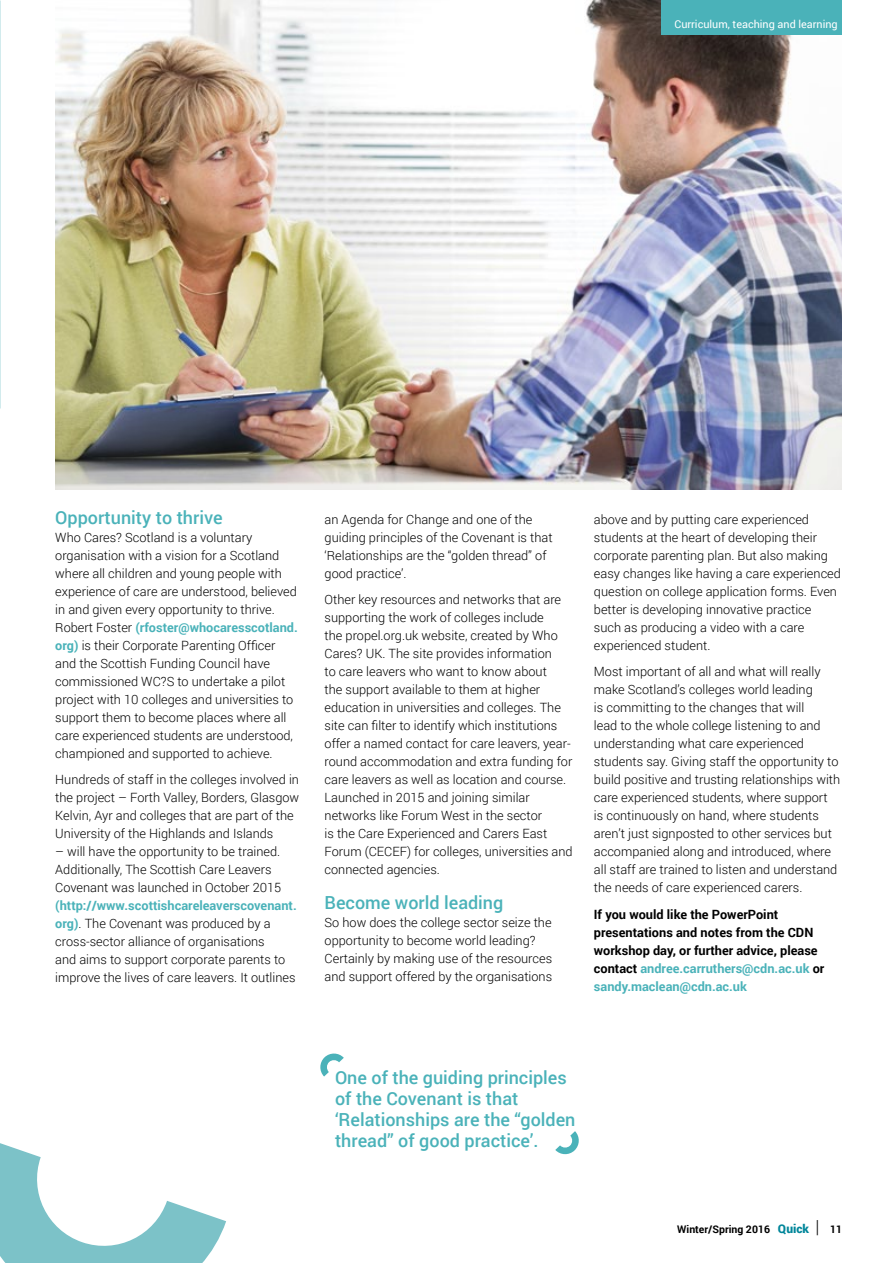
<style>
.page{position:relative;width:893px;height:1263px;background:#fff}
.page>*{position:absolute;margin:0;border:0;box-sizing:border-box;transform-origin:0 0}
.t1{font:500 18px/21px "Roboto";color:#4ab2b9}
.t2{font:300 12.75px/18px "Roboto";color:#000}
.t3{font:700 12.75px/18px "Roboto";color:#000}
.t4{font:10.8px "Roboto";color:#fff}
.t5{font:700 10.5px "Roboto";color:#000}
.s1{font-weight:700;color:#4ab2b9}
.s2{color:#4ab2b9}
.s3{font-weight:900;font-size:12px;color:#00869a}
.s4{font-weight:300;font-size:18px}
</style>
<div class="page">
<img style="left:55px;top:0;width:787px;height:489px">
<div style="left:661px;top:0;width:181px;height:34px;background:#4ab2b9"></div>
<svg style="left:0;top:1143px;width:226px;height:120px"></svg>
<svg style="left:320px;top:1053px;width:24px;height:23px"></svg>
<svg style="left:555px;top:1131px;width:24px;height:24px"></svg>
<p class="t4" style="left:675px;top:17px;width:165px">Curriculum, teaching and learning</p>
<h1 class="t1" style="left:55px;top:506px;width:169px">Opportunity to thrive</h1>
<p class="t2" style="left:55px;top:528px;width:244px">Who Cares? Scotland is a voluntary organisation with a vision for a Scotland where all children and young people with experience of care are understood, believed in and given every opportunity to thrive.<br>Robert Foster <span class="s1">(rfoster@whocaresscotland. org)</span> is their Corporate Parenting Officer and the Scottish Funding Council have commissioned WC?S to undertake a pilot project with 10 colleges and universities to support them to become places where all care experienced students are understood, championed and supported to achieve.</p>
<p class="t2" style="left:55px;top:770px;width:246px">Hundreds of staff in the colleges involved in the project – Forth Valley, Borders, Glasgow Kelvin, Ayr and colleges that are part of the University of the Highlands and Islands</p>
<p class="t2" style="left:55px;top:842px;width:228px">– will have the opportunity to be trained.<br>Additionally, The Scottish Care Leavers<br>Covenant was launched in October 2015</p>
<p class="t2" style="left:55px;top:896px;width:243px"><span class="s1">(http://www.scottishcareleaverscovenant. org)</span>. The Covenant was produced by a cross-sector alliance of organisations<br>and aims to support corporate parents to improve the lives of care leavers. It outlines</p>
<p class="t2" style="left:325px;top:510px;width:230px">an Agenda for Change and one of the guiding principles of the Covenant is that ‘Relationships are the “golden thread” of good practice’.</p>
<p class="t2" style="left:325px;top:590px;width:250px">Other key resources and networks that are supporting the work of colleges include<br>the propel.org.uk website, created by Who Cares? UK. The site provides information<br>to care leavers who want to know about<br>the support available to them at higher education in universities and colleges. The site can filter to identify which institutions offer a named contact for care leavers, year&shy;round accommodation and extra funding for care leavers as well as location and course.<br>Launched in 2015 and joining similar networks like Forum West in the sector<br>is the Care Experienced and Carers East Forum (CECEF) for colleges, universities and connected agencies.</p>
<h1 class="t1" style="left:325px;top:892px;width:180px">Become world leading</h1>
<p class="t2" style="left:325px;top:913px;width:229px">So how does the college sector seize the opportunity to become world leading?<br>Certainly by making use of the resources and support offered by the organisations</p>
<p class="t2" style="left:594px;top:510px;width:249px">above and by putting care experienced students at the heart of developing their corporate parenting plan. But also making easy changes like having a care experienced question on college application forms. Even better is developing innovative practice such as producing a video with a care experienced student.</p>
<p class="t2" style="left:594px;top:662px;width:248px">Most important of all and what will really make Scotland’s colleges world leading<br>is committing to the changes that will<br>lead to the whole college listening to and understanding what care experienced students say. Giving staff the opportunity to build positive and trusting relationships with care experienced students, where support<br>is continuously on hand, where students aren’t just signposted to other services but accompanied along and introduced, where all staff are trained to listen and understand the needs of care experienced carers.</p>
<p class="t3" style="left:594px;top:905px;width:232px">If you would like the PowerPoint presentations and notes from the CDN workshop day, or further advice, please contact <span class="s2">andree.carruthers@cdn.ac.uk</span> or <span class="s2">sandy.maclean@cdn.ac.uk</span></p>
<h1 class="t1" style="left:335px;top:1066px;width:242px">One of the guiding principles of the Covenant is that ‘Relationships are the “golden thread” of good practice’.</h1>
<p class="t5" style="left:677px;top:1222px;width:166px">Winter/Spring 2016 <span class="s3">Quick</span> <span class="s4">|</span> 11</p>
</div>
